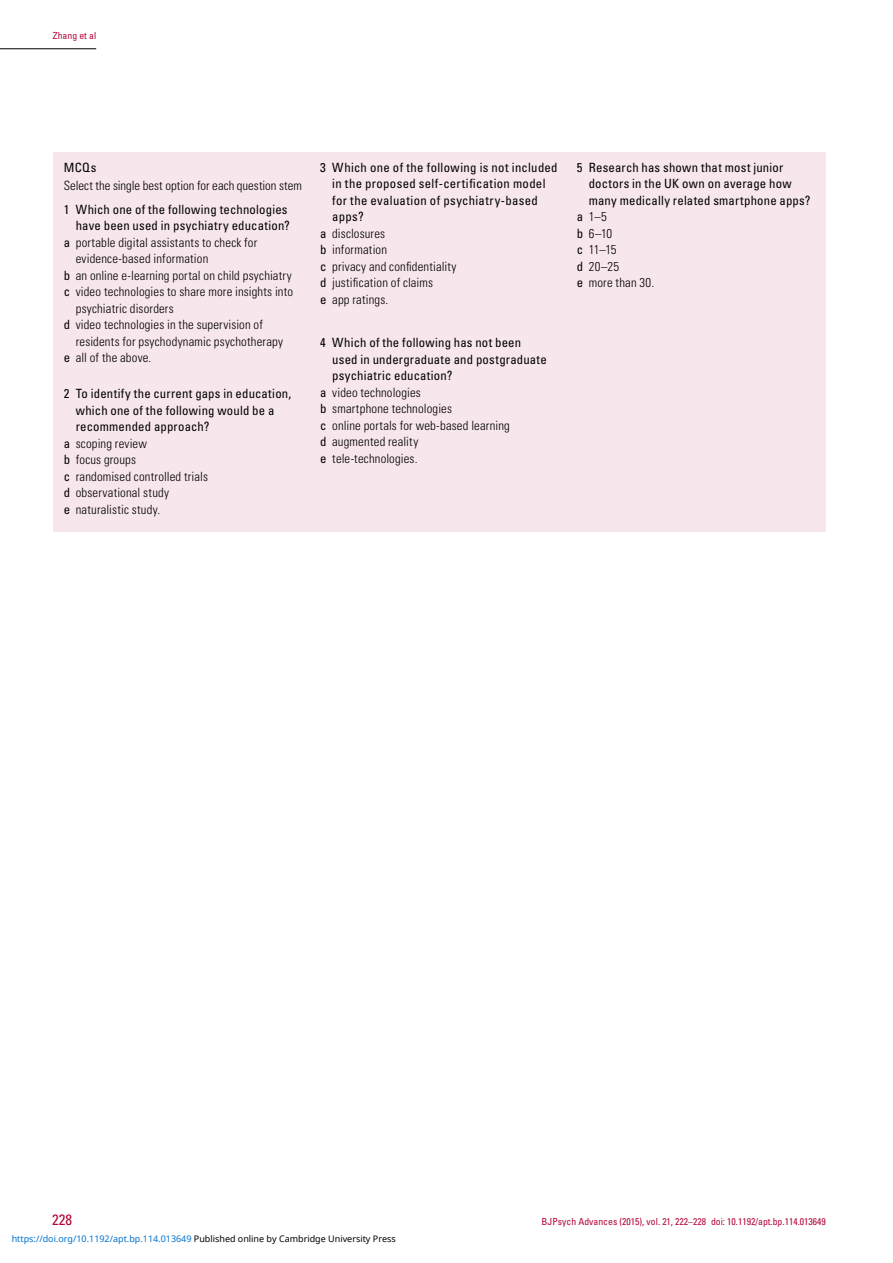
<style>
.page{position:relative;width:893px;height:1263px;background:#fff}
.page>*{position:absolute;margin:0;border:0;box-sizing:border-box;transform-origin:0 0}
.t1{font:condensed 15px "Univers LT Std";color:#b30838}
.t2{font:300 condensed 12.75px "Univers LT Std";letter-spacing:.015em;color:#000}
.t3{font:condensed 12.75px "Univers LT Std";letter-spacing:.015em;color:#000}
.t4{font:condensed 9.75px "Univers LT Std";color:#b30838}
.t5{font:9px "Noto Sans";color:#0172cf}
.s1{font-weight:400}
.s2{color:#000}
</style>
<div class="page">
<hr style="left:0;top:49px;width:96px;height:1px;background:#000">
<div style="left:53px;top:152px;width:773px;height:379px;background:#f7e6eb"></div>
<p class="t4" style="left:53px;top:30px;width:45px">Zhang et al</p>
<p class="t3" style="left:64px;top:159px;width:34px">MCQs</p>
<p class="t2" style="left:64px;top:178px;width:240px">Select the single best option for each question stem</p>
<p class="t3" style="left:64px;top:201px;width:225px">1 Which one of the following technologies</p>
<p class="t3" style="left:76px;top:218px;width:216px">have been used in psychiatry education?</p>
<p class="t2" style="left:64px;top:235px;width:195px"><span class="s1">a</span> portable digital assistants to check for</p>
<p class="t2" style="left:76px;top:251px;width:134px">evidence-based information</p>
<p class="t2" style="left:64px;top:268px;width:229px"><span class="s1">b</span> an online e-learning portal on child psychiatry</p>
<p class="t2" style="left:64px;top:284px;width:231px"><span class="s1">c</span> video technologies to share more insights into</p>
<p class="t2" style="left:76px;top:301px;width:100px">psychiatric disorders</p>
<p class="t2" style="left:64px;top:317px;width:201px"><span class="s1">d</span> video technologies in the supervision of</p>
<p class="t2" style="left:76px;top:334px;width:209px">residents for psychodynamic psychotherapy</p>
<p class="t2" style="left:64px;top:350px;width:89px"><span class="s1">e</span> all of the above.</p>
<p class="t3" style="left:64px;top:386px;width:229px">2 To identify the current gaps in education,</p>
<p class="t3" style="left:76px;top:402px;width:200px">which one of the following would be a</p>
<p class="t3" style="left:76px;top:419px;width:135px">recommended approach?</p>
<p class="t2" style="left:64px;top:436px;width:85px"><span class="s1">a</span> scoping review</p>
<p class="t2" style="left:64px;top:452px;width:74px"><span class="s1">b</span> focus groups</p>
<p class="t2" style="left:64px;top:469px;width:146px"><span class="s1">c</span> randomised controlled trials</p>
<p class="t2" style="left:64px;top:485px;width:107px"><span class="s1">d</span> observational study</p>
<p class="t2" style="left:64px;top:502px;width:98px"><span class="s1">e</span> naturalistic study.</p>
<p class="t3" style="left:320px;top:159px;width:239px">3 Which one of the following is not included</p>
<p class="t3" style="left:332px;top:176px;width:215px">in the proposed self-certification model</p>
<p class="t3" style="left:332px;top:192px;width:207px">for the evaluation of psychiatry-based</p>
<p class="t3" style="left:332px;top:209px;width:33px">apps?</p>
<p class="t2" style="left:320px;top:225px;width:66px"><span class="s1">a</span> disclosures</p>
<p class="t2" style="left:320px;top:242px;width:68px"><span class="s1">b</span> information</p>
<p class="t2" style="left:320px;top:258px;width:138px"><span class="s1">c</span> privacy and confidentiality</p>
<p class="t2" style="left:320px;top:275px;width:114px"><span class="s1">d</span> justification of claims</p>
<p class="t2" style="left:320px;top:291px;width:69px"><span class="s1">e</span> app ratings.</p>
<p class="t3" style="left:320px;top:335px;width:202px">4 Which of the following has not been</p>
<p class="t3" style="left:332px;top:351px;width:216px">used in undergraduate and postgraduate</p>
<p class="t3" style="left:332px;top:368px;width:122px">psychiatric education?</p>
<p class="t2" style="left:320px;top:384px;width:102px"><span class="s1">a</span> video technologies</p>
<p class="t2" style="left:320px;top:401px;width:133px"><span class="s1">b</span> smartphone technologies</p>
<p class="t2" style="left:320px;top:417px;width:191px"><span class="s1">c</span> online portals for web-based learning</p>
<p class="t2" style="left:320px;top:434px;width:100px"><span class="s1">d</span> augmented reality</p>
<p class="t2" style="left:320px;top:450px;width:99px"><span class="s1">e</span> tele-technologies.</p>
<p class="t3" style="left:577px;top:159px;width:208px">5 Research has shown that most junior</p>
<p class="t3" style="left:589px;top:176px;width:204px">doctors in the UK own on average how</p>
<p class="t3" style="left:589px;top:192px;width:223px">many medically related smartphone apps?</p>
<p class="t2" style="left:577px;top:209px;width:32px"><span class="s1">a</span> 1–5</p>
<p class="t2" style="left:577px;top:225px;width:37px"><span class="s1">b</span> 6–10</p>
<p class="t2" style="left:577px;top:242px;width:41px"><span class="s1">c</span> 11–15</p>
<p class="t2" style="left:577px;top:258px;width:44px"><span class="s1">d</span> 20–25</p>
<p class="t2" style="left:577px;top:275px;width:79px"><span class="s1">e</span> more than 30.</p>
<p class="t1" style="left:52px;top:1210px;width:21px">228</p>
<p class="t4" style="left:542px;top:1216px;width:286px">BJPsych Advances (2015), vol. 21, 222–228 doi: 10.1192/apt.bp.114.013649</p>
<p class="t5" style="left:12px;top:1232px;width:386px">https://doi.org/10.1192/apt.bp.114.013649 <span class="s2">Published online by Cambridge University Press</span></p>
</div>
